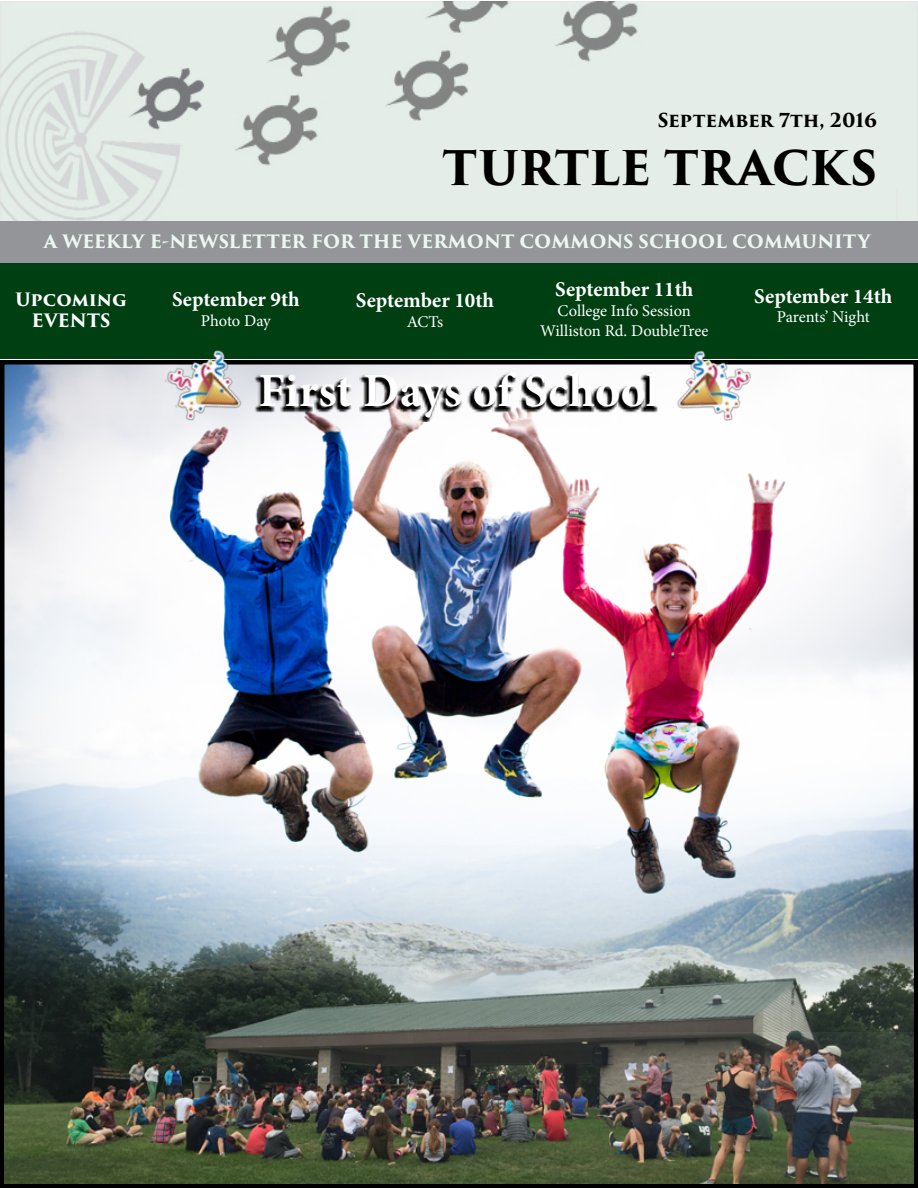
<style>
.page{position:relative;width:918px;height:1188px;background:#fff}
.page>*{position:absolute;margin:0;border:0;box-sizing:border-box;transform-origin:0 0}
.t1{font:700 48px "Minion Pro";color:#fff}
.t2{font:700 46.5px "Trajan Pro 3";letter-spacing:-.01em;color:#000}
.t3{font:700 21px "Minion Pro";color:#fff}
.t4{font:700 18.75px "Trajan Pro 3";color:#000}
.t5{font:700 18px "Trajan Pro 3";color:#edf7f1}
.t6{font:700 18px/21.6px "Trajan Pro 3";color:#fff;text-align:center}
.t7{font:16.5px/19.8px "Minion Pro";letter-spacing:-.005em;color:#fff;text-align:center}
</style>
<div class="page">
<img style="left:5px;top:365px;width:908px;height:467px">
<div style="left:0;top:360px;width:918px;height:828px;border:4px solid #000"></div>
<img style="left:0;top:2px;width:918px;height:219px">
<div style="left:0;top:221px;width:918px;height:44px;background:#939598"></div>
<div style="left:0;top:264px;width:918px;height:95px;background:#003f12"></div>
<svg style="left:254px;top:373px;width:404px;height:49px"></svg>
<img style="left:673px;top:350px;width:81px;height:79px">
<img style="left:161px;top:350px;width:84px;height:80px">
<img style="left:4px;top:832px;width:909px;height:352px">
<p class="t4" style="left:658px;top:107px;width:221px">September 7th, 2016</p>
<h2 class="t2" style="left:443px;top:133px;width:436px">TURTLE TRACKS</h2>
<p class="t5" style="left:44px;top:228px;width:828px">A WEEKLY E-NEWSLETTER FOR THE VERMONT COMMONS SCHOOL COMMUNITY</p>
<p class="t6" style="left:15px;top:289px;width:113px">Upcoming<br>EVENTS</p>
<p class="t3" style="left:172px;top:285px;width:129px">September 9th</p>
<p class="t7" style="left:201px;top:311px;width:72px">Photo Day</p>
<p class="t3" style="left:356px;top:286px;width:140px">September 10th</p>
<p class="t7" style="left:407px;top:312px;width:38px">ACTs</p>
<p class="t3" style="left:555px;top:275px;width:140px">September 11th</p>
<p class="t7" style="left:540px;top:301px;width:170px">College Info Session<br>Williston Rd. DoubleTree</p>
<h1 class="t1" style="left:259px;top:357px;width:402px">First Days of School</h1>
<p class="t3" style="left:754px;top:281px;width:140px">September 14th</p>
<p class="t7" style="left:777px;top:307px;width:95px">Parents’ Night</p>
</div>
